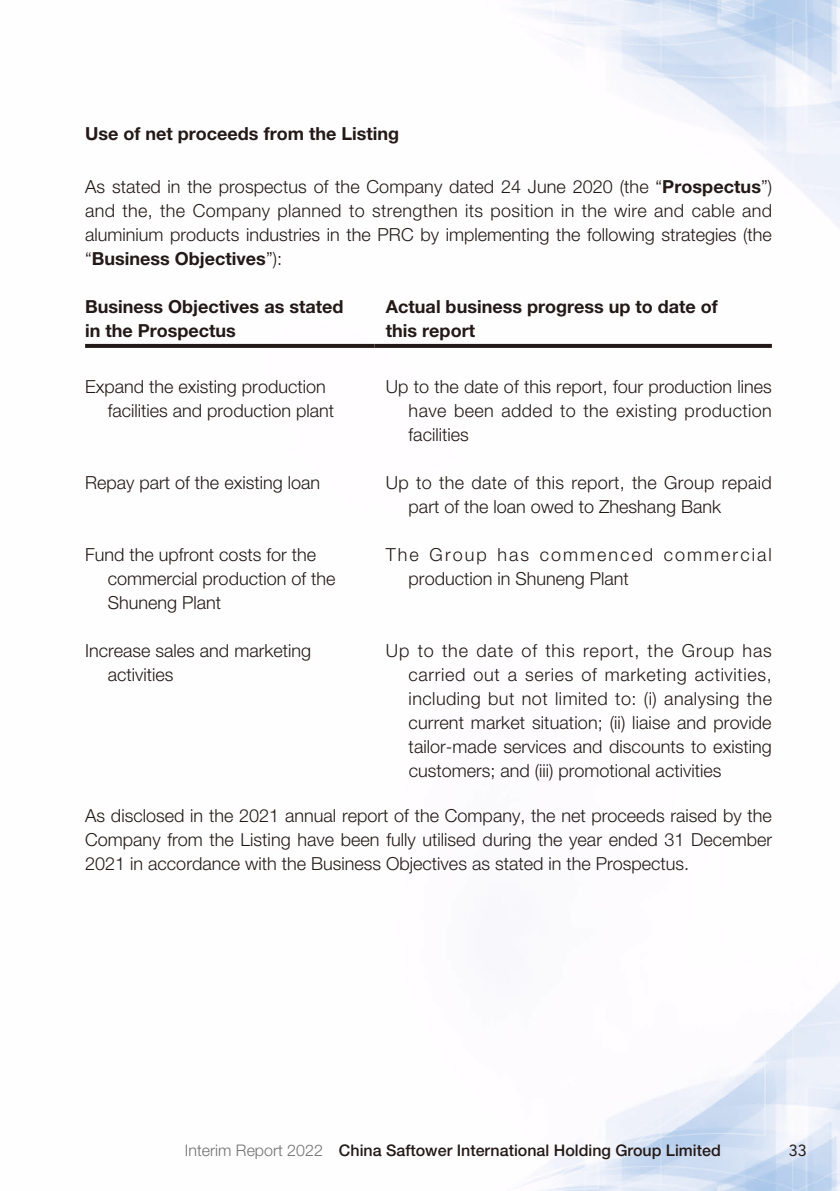
<style>
.page{position:relative;width:840px;height:1191px;background:#fff}
.page>*{position:absolute;margin:0;border:0;box-sizing:border-box;transform-origin:0 0}
.t1{font:300 18px/24px "Helvetica Neue LT Std";color:#231916;text-align:justify}
.t2{font:700 18px/24px "Helvetica Neue LT Std";color:#231916}
.t3{font:300 18px/24px "Helvetica Neue LT Std";letter-spacing:.11em;color:#231916}
.t4{font:500 16px "Helvetica Neue LT Std";color:#231916}
.t5{font:16px "Avenir LT Std";color:#231916}
.s1{font-weight:700}
.s2{font-weight:300;color:#727272}
</style>
<div class="page">
<img style="left:85px;top:0;width:754px;height:1191px">
<svg style="left:85px;top:344px;width:289px;height:4px"></svg>
<svg style="left:374px;top:344px;width:397px;height:4px;background:#271d1a"></svg>
<p class="t2" style="left:85px;top:121px;width:315px">Use of net proceeds from the Listing</p>
<p class="t1" style="left:85px;top:175px;width:688px">As stated in the prospectus of the Company dated 24 June 2020 (the “<span class="s1">Prospectus</span>”) and the, the Company planned to strengthen its position in the wire and cable and aluminium products industries in the PRC by implementing the following strategies (the “<span class="s1">Business Objectives</span>”):</p>
<p class="t2" style="left:85px;top:295px;width:260px">Business Objectives as stated in the Prospectus</p>
<p class="t2" style="left:386px;top:295px;width:333px">Actual business progress up to date of this report</p>
<p class="t1" style="left:108px;top:374px;width:228px;text-indent:-23px">Expand the existing production facilities and production plant</p>
<p class="t1" style="left:408px;top:374px;width:364px;text-indent:-23px">Up to the date of this report, four production lines have been added to the existing production facilities</p>
<p class="t1" style="left:85px;top:470px;width:236px">Repay part of the existing loan</p>
<p class="t1" style="left:408px;top:470px;width:364px;text-indent:-23px">Up to the date of this report, the Group repaid part of the loan owed to Zheshang Bank</p>
<p class="t1" style="left:108px;top:542px;width:229px;text-align:left;text-indent:-23px">Fund the upfront costs for the commercial production of the<br>Shuneng Plant</p>
<p class="t3" style="left:408px;top:542px;width:364px;text-indent:-23px">The Group has commenced commercial production in Shuneng Plant</p>
<p class="t1" style="left:108px;top:638px;width:205px;text-indent:-23px">Increase sales and marketing activities</p>
<p class="t1" style="left:408px;top:638px;width:364px;text-indent:-23px">Up to the date of this report, the Group has carried out a series of marketing activities, including but not limited to: (i) analysing the current market situation; (ii) liaise and provide tailor-made services and discounts to existing customers; and (iii) promotional activities</p>
<p class="t1" style="left:85px;top:803px;width:688px">As disclosed in the 2021 annual report of the Company, the net proceeds raised by the Company from the Listing have been fully utilised during the year ended 31 December 2021 in accordance with the Business Objectives as stated in the Prospectus.</p>
<p class="t4" style="left:185px;top:1140px;width:537px"><span class="s2">Interim Report 2022</span> China Saftower International Holding Group Limited</p>
<p class="t5" style="left:788px;top:1141px;width:19px">33</p>
</div>
